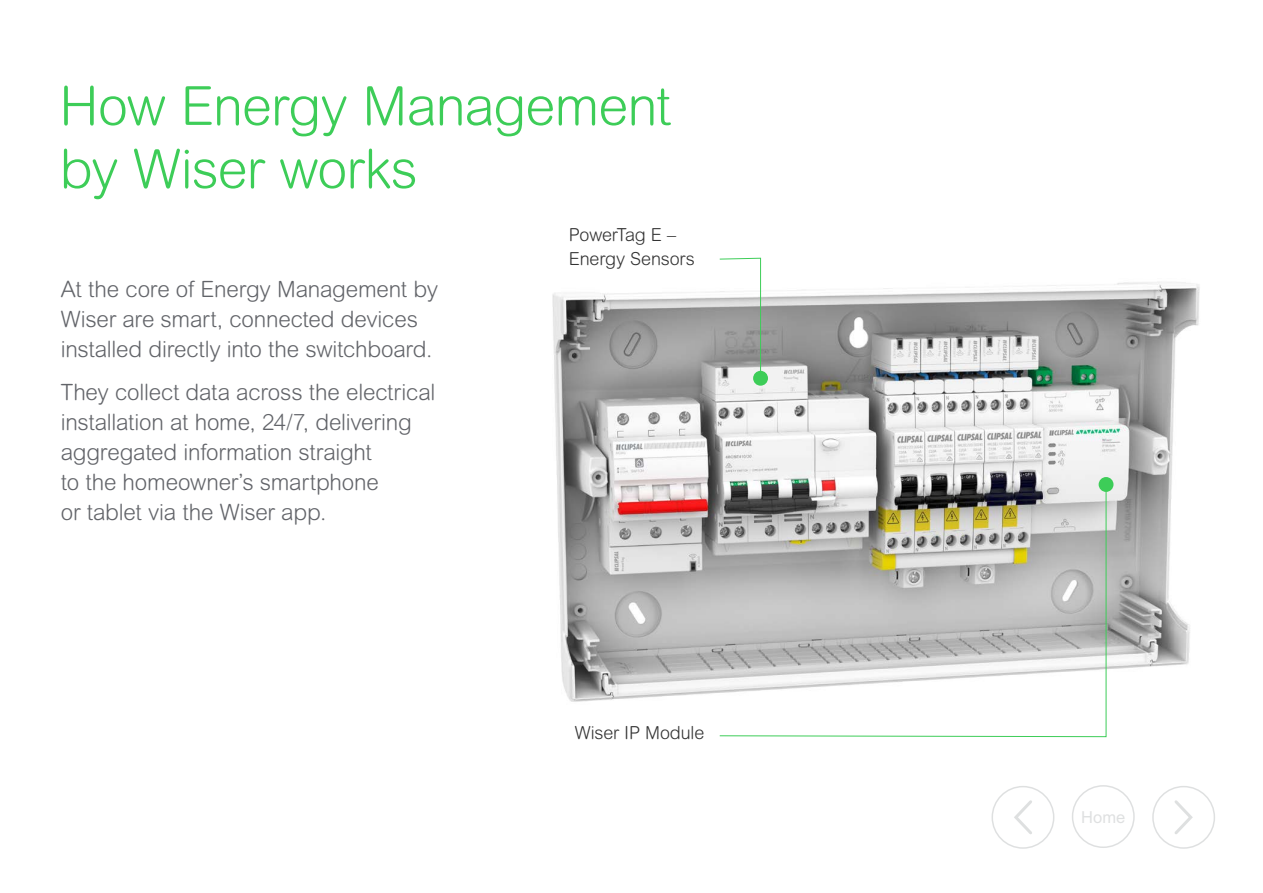
<style>
.page{position:relative;width:1263px;height:893px;background:#fff}
.page>*{position:absolute;margin:0;border:0;box-sizing:border-box;transform-origin:0 0}
.t1{font:300 54px/63px "Arial Rounded MT Pro";letter-spacing:-.015em;color:#3dcd58}
.t2{font:300 22.5px/30px "Arial Rounded MT Pro";letter-spacing:-.01em;color:#626469}
.t3{font:300 18px/24px "Arial Rounded MT Pro";letter-spacing:-.01em;color:#333}
.t4{font:16.5px "Arial MT Pro";color:#d1d3d4}
</style>
<div class="page">
<img style="left:552px;top:279px;width:648px;height:423px">
<svg style="left:1014px;top:800px;width:18px;height:34px"></svg>
<div style="left:991px;top:786px;width:63px;height:63px;border:2px solid #d1d3d4;border-radius:50%"></div>
<svg style="left:1174px;top:800px;width:19px;height:34px"></svg>
<div style="left:1152px;top:786px;width:63px;height:63px;border:2px solid #d1d3d4;border-radius:50%"></div>
<div style="left:1072px;top:785px;width:63px;height:63px;border:2px solid #d1d3d4;border-radius:50%"></div>
<svg style="left:719px;top:484px;width:388px;height:253px"></svg>
<svg style="left:719px;top:257px;width:42px;height:122px"></svg>
<div style="left:1098px;top:477px;width:15px;height:15px;background:#3dcd58;border-radius:50%"></div>
<div style="left:753px;top:371px;width:15px;height:15px;background:#3dcd58;border-radius:50%"></div>
<h1 class="t1" style="left:60px;top:77px;width:613px">How Energy Management by Wiser works</h1>
<p class="t2" style="left:61px;top:275px;width:379px">At the core of Energy Management by<br>Wiser are smart, connected devices installed directly into the switchboard.</p>
<p class="t2" style="left:61px;top:378px;width:376px">They collect data across the electrical installation at home, 24/7, delivering aggregated information straight<br>to the homeowner’s smartphone<br>or tablet via the Wiser app.</p>
<p class="t3" style="left:569px;top:224px;width:127px">PowerTag E –<br>Energy Sensors</p>
<p class="t3" style="left:575px;top:722px;width:131px">Wiser IP Module</p>
<p class="t4" style="left:1081px;top:807px;width:46px">Home</p>
</div>
